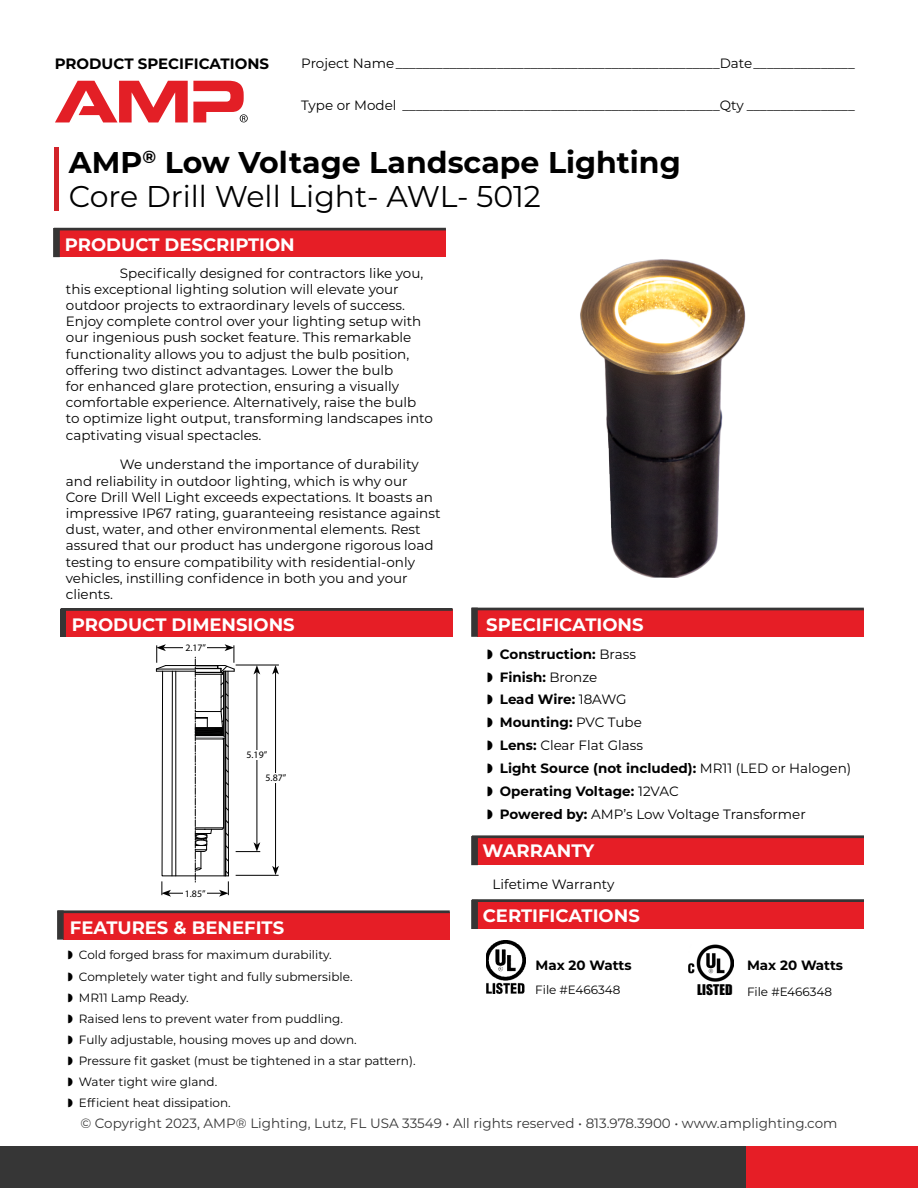
<style>
.page{position:relative;width:918px;height:1188px;background:#fff}
.page>*{position:absolute;margin:0;border:0;box-sizing:border-box;transform-origin:0 0}
.t1{font:700 30px/34.5px "Montserrat";color:#000}
.t2{font:700 18px "Montserrat";color:#fff}
.t3{font:700 15px "Montserrat";color:#000}
.t4{font:13.5px/16.2px "Montserrat";color:#000}
.t5{font:700 13.5px/23px "Montserrat";color:#000}
.t6{font:13.5px "Montserrat";color:#363636}
.t7{font:12px/21.1px "Montserrat";color:#000}
.t8{font:9.9px "Myriad Pro";color:#000}
.s1{font-weight:400}
.s2{font-family:"Impact";font-size:13.5px}
</style>
<div class="page">
<div style="left:59px;top:229px;width:387px;height:28px;background:#e61e26"></div>
<svg style="left:53px;top:228px;width:7px;height:29px"></svg>
<div style="left:63px;top:912px;width:387px;height:28px;background:#e61e26"></div>
<svg style="left:57px;top:910px;width:7px;height:30px"></svg>
<div style="left:54px;top:147px;width:5px;height:64px;background:#d2232a"></div>
<div style="left:54px;top:228px;width:392px;height:2px;border:2px solid #363535"></div>
<div style="left:58px;top:910px;width:392px;height:3px;border:2px solid #363535"></div>
<div style="left:66px;top:609px;width:387px;height:28px;background:#e61e26"></div>
<div style="left:61px;top:609px;width:5px;height:28px;background:#363535"></div>
<div style="left:61px;top:608px;width:392px;height:3px;border:2px solid #363535"></div>
<div style="left:477px;top:609px;width:387px;height:28px;background:#e61e26"></div>
<svg style="left:471px;top:608px;width:7px;height:29px"></svg>
<div style="left:472px;top:608px;width:392px;height:2px;border:2px solid #363535"></div>
<div style="left:477px;top:837px;width:387px;height:28px;background:#e61e26"></div>
<svg style="left:471px;top:836px;width:7px;height:29px"></svg>
<div style="left:472px;top:835px;width:392px;height:3px;border:2px solid #363535"></div>
<div style="left:477px;top:901px;width:387px;height:28px;background:#e61e26"></div>
<svg style="left:471px;top:900px;width:7px;height:29px"></svg>
<img style="left:486px;top:941px;width:39px;height:52px">
<div style="left:472px;top:899px;width:392px;height:3px;border:2px solid #363535"></div>
<img style="left:688px;top:944px;width:45px;height:38px">
<svg style="left:55px;top:81px;width:193px;height:41px"></svg>
<div style="left:0;top:1146px;width:747px;height:42px;background:#363636"></div>
<div style="left:747px;top:1146px;width:171px;height:42px;background:#e61e26"></div>
<hr style="left:275px;top:672px;width:1px;height:196px;background:#000">
<svg style="left:272px;top:866px;width:7px;height:9px"></svg>
<svg style="left:272px;top:666px;width:7px;height:8px"></svg>
<div style="left:265px;top:773px;width:21px;height:9px;background:#fff"></div>
<hr style="left:236px;top:665px;width:43px;height:1px;background:#000">
<svg style="left:156px;top:644px;width:104px;height:253px"></svg>
<hr style="left:236px;top:875px;width:43px;height:1px;background:#000">
<img style="left:580px;top:259px;width:166px;height:318px">
<p class="t3" style="left:55px;top:52px;width:216px">PRODUCT SPECIFICATIONS</p>
<p class="t4" style="left:301px;top:55px;width:555px">Project Name________________________________________________Date_______________</p>
<p class="t4" style="left:301px;top:97px;width:555px">Type or Model _______________________________________________Qty ________________</p>
<h1 class="t1" style="left:69px;top:143px;width:613px">AMP<sup>®</sup> Low Voltage Landscape Lighting<br><span class="s1">Core Drill Well Light- AWL- 5012</span></h1>
<h2 class="t2" style="left:65px;top:232px;width:231px">PRODUCT DESCRIPTION</h2>
<p class="t4" style="left:66px;top:264px;width:368px;text-indent:54px">Specifically designed for contractors like you, this exceptional lighting solution will elevate your outdoor projects to extraordinary levels of success.<br>Enjoy complete control over your lighting setup with our ingenious push socket feature. This remarkable functionality allows you to adjust the bulb position, offering two distinct advantages. Lower the bulb<br>for enhanced glare protection, ensuring a visually comfortable experience. Alternatively, raise the bulb to optimize light output, transforming landscapes into captivating visual spectacles.</p>
<p class="t4" style="left:66px;top:456px;width:376px;text-indent:54px">We understand the importance of durability and reliability in outdoor lighting, which is why our Core Drill Well Light exceeds expectations. It boasts an impressive IP67 rating, guaranteeing resistance against dust, water, and other environmental elements. Rest assured that our product has undergone rigorous load testing to ensure compatibility with residential-only vehicles, instilling confidence in both you and your clients.</p>
<h2 class="t2" style="left:72px;top:612px;width:224px">PRODUCT DIMENSIONS</h2>
<p class="t8" style="left:185px;top:642px;width:22px">2.17”</p>
<p class="t8" style="left:246px;top:749px;width:22px">5.19”</p>
<p class="t8" style="left:266px;top:772px;width:22px">5.87”</p>
<p class="t8" style="left:185px;top:888px;width:22px">1.85”</p>
<h2 class="t2" style="left:70px;top:915px;width:216px">FEATURES &amp; BENEFITS</h2>
<p class="t7" style="left:68px;top:944px;width:349px">◗ Cold forged brass for maximum durability.<br>◗ Completely water tight and fully submersible.<br>◗ MR11 Lamp Ready.<br>◗ Raised lens to prevent water from puddling.<br>◗ Fully adjustable, housing moves up and down.<br>◗ Pressure fit gasket (must be tightened in a star pattern). ◗ Water tight wire gland.<br>◗ Efficient heat dissipation.</p>
<h2 class="t2" style="left:486px;top:612px;width:159px">SPECIFICATIONS</h2>
<p class="t5" style="left:487px;top:642px;width:366px">◗ Construction: <span class="s1">Brass<br></span>◗ Finish: <span class="s1">Bronze<br></span>◗ Lead Wire: <span class="s1">18AWG<br></span>◗ Mounting: <span class="s1">PVC Tube<br></span>◗ Lens: <span class="s1">Clear Flat Glass<br></span>◗ Light Source (not included): <span class="s1">MR11 (LED or Halogen) </span>◗ Operating Voltage: <span class="s1">12VAC<br></span>◗ Powered by: <span class="s1">AMP’s Low Voltage Transformer</span></p>
<h2 class="t2" style="left:483px;top:838px;width:113px">WARRANTY</h2>
<p class="t4" style="left:493px;top:876px;width:123px">Lifetime Warranty</p>
<h2 class="t2" style="left:483px;top:903px;width:159px">CERTIFICATIONS</h2>
<p class="t5" style="left:536px;top:953px;width:98px">Max 20 Watts</p>
<p class="t5" style="left:747px;top:953px;width:98px">Max 20 Watts</p>
<p class="t7" style="left:535px;top:979px;width:87px">File #E466348</p>
<p class="t7" style="left:697px;top:981px;width:137px"><span class="s2">LISTED</span> File #E466348</p>
<p class="t6" style="left:80px;top:1114px;width:759px">© Copyright 2023, AMP® Lighting, Lutz, FL USA 33549 • All rights reserved • 813.978.3900 • www.amplighting.com</p>
</div>
